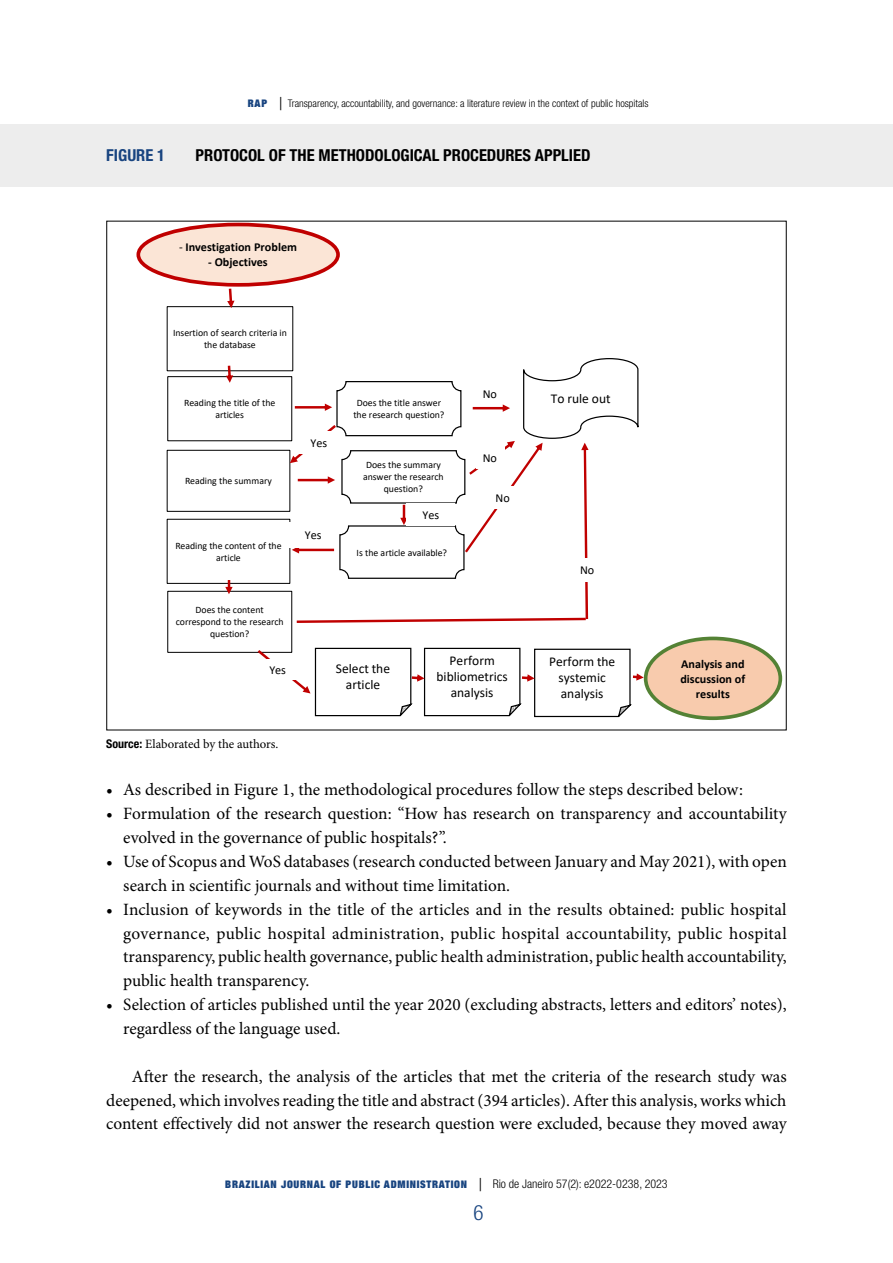
<style>
.page{position:relative;width:893px;height:1263px;background:#fff}
.page>*{position:absolute;margin:0;border:0;box-sizing:border-box;transform-origin:0 0}
.t1{font:300 condensed 21px "Helvetica Neue LT Std";color:#184480}
.t2{font:17.25px/23.9px "Minion Pro";color:#000}
.t3{font:700 condensed 16.5px "Helvetica Neue LT Std";color:#000}
.t4{font:700 condensed 16.5px "Helvetica Neue LT Std";color:#184480}
.t5{font:14.7px "Arial";color:#000}
.t6{font:13.5px/16.4px "Calibri";color:#000;text-align:center}
.t7{font:12.75px "Minion Pro";letter-spacing:-.005em;color:#000}
.t8{font:700 12.15px/15px "Calibri";color:#000;text-align:center}
.t9{font:12.15px "Calibri";letter-spacing:-.005em;color:#000}
.t10{font:300 condensed 10.5px "Helvetica Neue LT Std";color:#000}
.t11{font:900 expanded 10.5px "Helvetica Neue";letter-spacing:.07em;color:#184480}
.t12{font:9.75px/12px "Calibri";letter-spacing:-.005em;color:#000;text-align:center}
.s1{font-family:"Helvetica Neue";font-weight:900;font-stretch:expanded;color:#184480}
.s2{font-size:18px}
.s3{font-weight:400}
.s4{font-family:"Helvetica Neue LT Std";font-weight:700;font-stretch:condensed;font-size:12px}
.s5{font-family:"Helvetica Neue LT Std";font-weight:300;font-stretch:condensed;font-size:18px;color:#000}
.s6{font-family:"Helvetica Neue LT Std";font-weight:300;font-stretch:condensed;font-size:12px;color:#000}
</style>
<div class="page">
<div style="left:0;top:124px;width:893px;height:63px;background:#ededed"></div>
<div style="left:167px;top:306px;width:126px;height:65px;border:1px solid #000"></div>
<div style="left:167px;top:376px;width:125px;height:65px;border:1px solid #000"></div>
<div style="left:167px;top:450px;width:123px;height:62px;border:1px solid #000"></div>
<div style="left:167px;top:519px;width:123px;height:65px;border:1px solid #000"></div>
<div style="left:167px;top:591px;width:125px;height:62px;border:1px solid #000"></div>
<svg style="left:226px;top:366px;width:7px;height:17px"></svg>
<svg style="left:225px;top:580px;width:8px;height:14px"></svg>
<svg style="left:258px;top:647px;width:386px;height:71px"></svg>
<svg style="left:227px;top:289px;width:7px;height:19px"></svg>
<div style="left:138px;top:224px;width:200px;height:61px;background:#fbe5d6;border-radius:50%"></div>
<div style="left:136px;top:223px;width:204px;height:64px;border:4px solid #c00000;border-radius:50%"></div>
<svg style="left:290px;top:357px;width:349px;height:267px"></svg>
<div style="left:646px;top:638px;width:134px;height:80px;background:#f8cbad;border-radius:50%"></div>
<div style="left:644px;top:637px;width:138px;height:83px;border:4px solid #548235;border-radius:50%"></div>
<p class="t10" style="left:248px;top:98px;width:402px"><span class="s1">RAP</span> <span class="s2">|</span> Transparency, accountability, and governance: a literature review in the context of public hospitals</p>
<p class="t4" style="left:106px;top:145px;width:60px">FIGURE 1</p>
<p class="t3" style="left:196px;top:145px;width:396px">PROTOCOL OF THE METHODOLOGICAL PROCEDURES APPLIED</p>
<p class="t8" style="left:179px;top:240px;width:120px"><span class="s3">-</span> Investigation Problem ‐ Objectives</p>
<p class="t12" style="left:173px;top:327px;width:115px">Insertion of search criteria in the database</p>
<p class="t12" style="left:184px;top:397px;width:93px">Reading the title of the articles</p>
<p class="t12" style="left:185px;top:475px;width:88px">Reading the summary</p>
<p class="t9" style="left:311px;top:435px;width:18px">Yes</p>
<p class="t9" style="left:305px;top:526px;width:18px">Yes</p>
<p class="t12" style="left:353px;top:397px;width:93px">Does the title answer the research question?</p>
<p class="t12" style="left:363px;top:459px;width:82px">Does the summary answer the research question?</p>
<p class="t9" style="left:423px;top:506px;width:18px">Yes</p>
<p class="t12" style="left:175px;top:539px;width:108px">Reading the content of the article</p>
<p class="t12" style="left:357px;top:546px;width:92px">Is the article available?</p>
<p class="t12" style="left:176px;top:604px;width:109px">Does the content correspond to the research question?</p>
<p class="t9" style="left:483px;top:385px;width:16px">No</p>
<p class="t9" style="left:483px;top:450px;width:16px">No</p>
<p class="t9" style="left:495px;top:489px;width:16px">No</p>
<p class="t6" style="left:551px;top:390px;width:61px">To rule out</p>
<p class="t9" style="left:580px;top:562px;width:16px">No</p>
<p class="t9" style="left:269px;top:661px;width:18px">Yes</p>
<p class="t6" style="left:336px;top:660px;width:56px">Select the article</p>
<p class="t6" style="left:437px;top:652px;width:73px">Perform bibliometrics analysis</p>
<p class="t6" style="left:549px;top:652px;width:68px">Perform the systemic analysis</p>
<p class="t8" style="left:680px;top:656px;width:67px">Analysis and discussion of results</p>
<p class="t7" style="left:106px;top:735px;width:174px"><span class="s4">Source:</span> Elaborated by the authors.</p>
<p class="t2" style="left:106px;top:778px;width:638px">• As described in Figure 1, the methodological procedures follow the steps described below:</p>
<p class="t2" style="left:123px;top:802px;width:665px;text-indent:-17px">• Formulation of the research question: “How has research on transparency and accountability evolved in the governance of public hospitals?”.</p>
<p class="t2" style="left:123px;top:850px;width:665px;text-indent:-17px">• Use of Scopus and WoS databases (research conducted between January and May 2021), with open search in scientific journals and without time limitation.</p>
<p class="t2" style="left:123px;top:897px;width:665px;text-align:justify;text-indent:-17px">• Inclusion of keywords in the title of the articles and in the results obtained: public hospital governance, public hospital administration, public hospital accountability, public hospital transparency, public health governance, public health administration, public health accountability, public health transparency.</p>
<p class="t2" style="left:123px;top:993px;width:665px;text-indent:-17px">• Selection of articles published until the year 2020 (excluding abstracts, letters and editors’ notes), regardless of the language used.</p>
<p class="t2" style="left:106px;top:1064px;width:682px;text-align:justify;text-indent:26px">After the research, the analysis of the articles that met the criteria of the research study was deepened, which involves reading the title and abstract (394 articles). After this analysis, works which content effectively did not answer the research question were excluded, because they moved away</p>
<p class="t5" style="left:440px;top:852px;width:10px">1</p>
<p class="t11" style="left:225px;top:1177px;width:444px">BRAZILIAN JOURNAL OF PUBLIC ADMINISTRATION <span class="s5">|</span> <span class="s6">Rio de Janeiro 57(2): e2022-0238, 2023</span></p>
<p class="t1" style="left:473px;top:1200px;width:12px">6</p>
</div>
